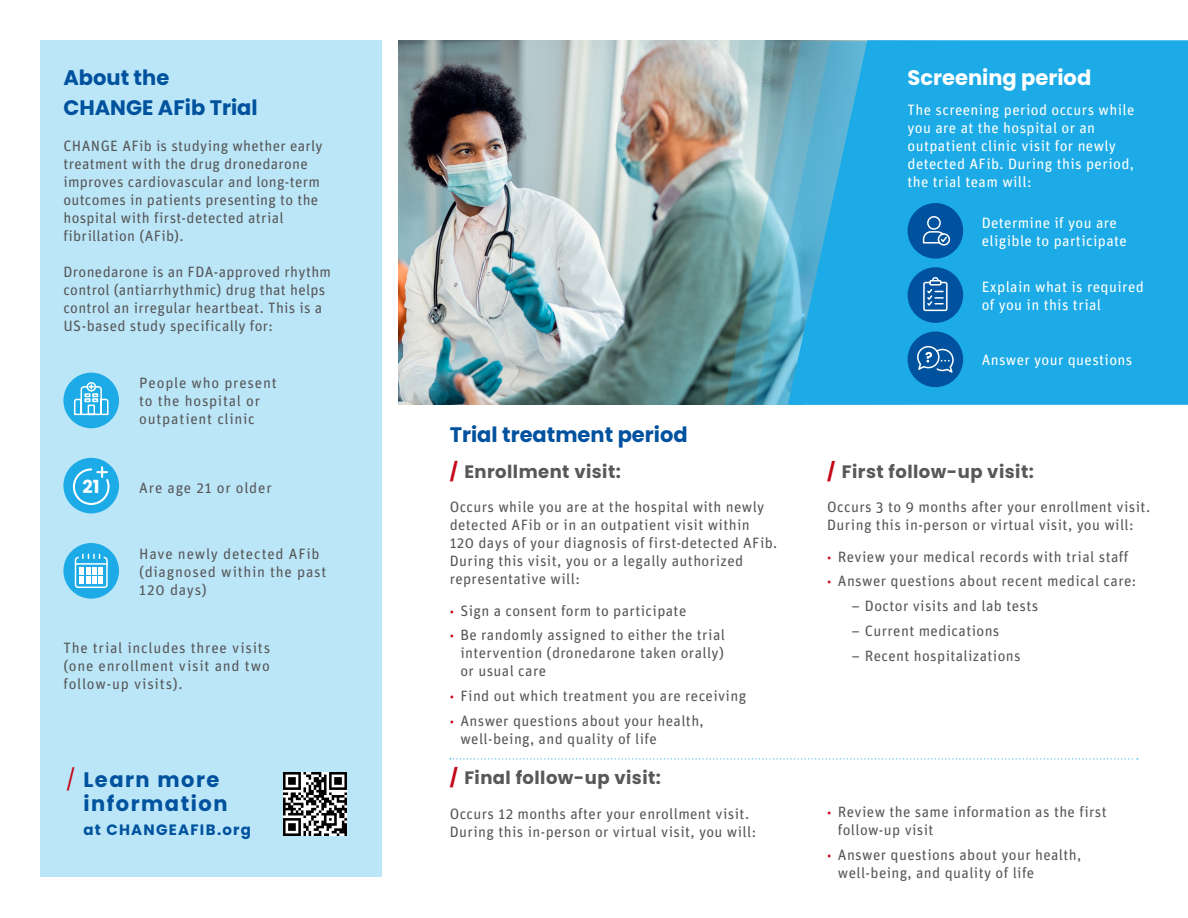
<style>
.page{position:relative;width:1188px;height:918px;background:#fff}
.page>*{position:absolute;margin:0;border:0;box-sizing:border-box;transform-origin:0 0}
.Caption_1{font:700 21px/30px "Poppins";color:#00529e}
.Caption_1-2{font:700 21px/24px "Poppins";letter-spacing:.075em;color:#00529e}
.t1{font:700 21px "Poppins";color:#fff}
.t2{font:700 18px "Poppins";letter-spacing:.025em;color:#57585a}
.t3{font:700 18px "Poppins";color:#fff}
.Caption_1-3{font:15px/18px "Unit Rounded Pro";letter-spacing:.025em;color:#57585a}
.t4{font:15px/18px "Unit Rounded Pro";letter-spacing:.025em;color:#fff}
.Caption_1-4{font:15px/18px "Unit Rounded Pro";letter-spacing:.05em;color:#57585a}
.Caption_1-5{font:700 15px "Poppins";letter-spacing:.08em;color:#00529e}
.s1{font-weight:400;color:#c4081a}
.s2{color:#c4081a}
.s3{font-size:12px;color:#c4081a}
</style>
<div class="page">
<img style="left:399px;top:40px;width:389px;height:365px">
<div style="left:40px;top:40px;width:342px;height:838px;background:#bbe6f7"></div>
<svg style="left:450px;top:758px;width:688px;height:1px"></svg>
<svg style="left:724px;top:41px;width:29px;height:364px;background:#89acac"></svg>
<svg style="left:753px;top:41px;width:35px;height:364px;background:#77b0bd"></svg>
<svg style="left:788px;top:40px;width:400px;height:365px;background:#23abe3"></svg>
<div style="left:908px;top:203px;width:55px;height:56px;background:#00529e;border-radius:50%"></div>
<svg style="left:922px;top:216px;width:29px;height:30px"></svg>
<div style="left:908px;top:267px;width:55px;height:56px;background:#00529e;border-radius:50%"></div>
<svg style="left:923px;top:276px;width:25px;height:36px"></svg>
<div style="left:908px;top:332px;width:55px;height:55px;background:#00529e;border-radius:50%"></div>
<svg style="left:917px;top:346px;width:37px;height:27px"></svg>
<div style="left:63px;top:458px;width:56px;height:55px;background:#1cabe6;border-radius:50%"></div>
<svg style="left:72px;top:465px;width:39px;height:41px"></svg>
<div style="left:63px;top:373px;width:56px;height:55px;background:#1cabe6;border-radius:50%"></div>
<svg style="left:74px;top:382px;width:35px;height:34px"></svg>
<div style="left:63px;top:543px;width:56px;height:56px;background:#1cabe6;border-radius:50%"></div>
<svg style="left:74px;top:553px;width:34px;height:35px"></svg>
<img style="left:284px;top:773px;width:63px;height:63px">
<p class="Caption_1" style="left:63px;top:63px;width:196px">About the<br>CHANGE AFib Trial</p>
<p class="Caption_1-3" style="left:63px;top:136px;width:261px">CHANGE AFib is studying whether early treatment with the drug dronedarone improves cardiovascular and long-term outcomes in patients presenting to the hospital with first-detected atrial fibrillation (AFib).</p>
<p class="Caption_1-3" style="left:63px;top:262px;width:269px">Dronedarone is an FDA-approved rhythm control (antiarrhythmic) drug that helps control an irregular heartbeat. This is a US-based study specifically for:</p>
<p class="t3" style="left:83px;top:476px;width:19px">21</p>
<p class="Caption_1-4" style="left:139px;top:373px;width:139px">People who present to the hospital or outpatient clinic</p>
<p class="Caption_1-4" style="left:139px;top:478px;width:134px">Are age 21 or older</p>
<p class="Caption_1-4" style="left:139px;top:544px;width:189px">Have newly detected AFib (diagnosed within the past<br>120 days)</p>
<p class="Caption_1-3" style="left:63px;top:638px;width:208px;text-align:justify">The trial includes three visits (one enrollment visit and two follow-up visits).</p>
<p class="Caption_1-2" style="left:83px;top:768px;width:146px;text-indent:-18px"><span class="s1">/</span> Learn more information</p>
<p class="Caption_1-5" style="left:83px;top:821px;width:169px">at CHANGEAFIB.org</p>
<p class="t1" style="left:908px;top:66px;width:185px">Screening period</p>
<p class="t4" style="left:908px;top:100px;width:228px">The screening period occurs while you are at the hospital or an outpatient clinic visit for newly detected AFib. During this period, the trial team will:</p>
<p class="t4" style="left:982px;top:213px;width:147px">Determine if you are eligible to participate</p>
<p class="t4" style="left:982px;top:277px;width:164px">Explain what is required of you in this trial</p>
<p class="Caption_1" style="left:450px;top:420px;width:240px">Trial treatment period</p>
<p class="t2" style="left:450px;top:461px;width:173px"><span class="s2">/</span> Enrollment visit:</p>
<p class="Caption_1-3" style="left:450px;top:497px;width:329px">Occurs while you are at the hospital with newly detected AFib or in an outpatient visit within 120 days of your diagnosis of first-detected AFib.<br>During this visit, you or a legally authorized representative will:</p>
<p class="Caption_1-3" style="left:450px;top:601px;width:238px"><span class="s3">•</span> Sign a consent form to participate</p>
<p class="Caption_1-3" style="left:460px;top:626px;width:266px;text-align:justify;text-indent:-11px"><span class="s3">•</span> Be randomly assigned to either the trial intervention (dronedarone taken orally) or usual care</p>
<p class="Caption_1-3" style="left:450px;top:686px;width:298px"><span class="s3">•</span> Find out which treatment you are receiving</p>
<p class="Caption_1-3" style="left:460px;top:711px;width:245px;text-indent:-11px"><span class="s3">•</span> Answer questions about your health, well-being, and quality of life</p>
<p class="t4" style="left:982px;top:350px;width:152px">Answer your questions</p>
<p class="t2" style="left:827px;top:461px;width:208px"><span class="s2">/</span> First follow-up visit:</p>
<p class="Caption_1-3" style="left:827px;top:497px;width:325px">Occurs 3 to 9 months after your enrollment visit.<br>During this in-person or virtual visit, you will:</p>
<p class="Caption_1-3" style="left:827px;top:547px;width:303px"><span class="s3">•</span> Review your medical records with trial staff</p>
<p class="Caption_1-3" style="left:827px;top:572px;width:311px"><span class="s3">•</span> Answer questions about recent medical care:</p>
<p class="Caption_1-3" style="left:851px;top:596px;width:188px">– Doctor visits and lab tests</p>
<p class="Caption_1-3" style="left:851px;top:621px;width:150px">– Current medications</p>
<p class="Caption_1-3" style="left:851px;top:646px;width:171px">– Recent hospitalizations</p>
<p class="t2" style="left:450px;top:768px;width:213px"><span class="s2">/</span> Final follow-up visit:</p>
<p class="Caption_1-3" style="left:450px;top:804px;width:308px">Occurs 12 months after your enrollment visit.<br>During this in-person or virtual visit, you will:</p>
<p class="Caption_1-3" style="left:838px;top:802px;width:270px;text-indent:-11px"><span class="s3">•</span> Review the same information as the first follow-up visit</p>
<p class="Caption_1-3" style="left:838px;top:845px;width:245px;text-indent:-11px"><span class="s3">•</span> Answer questions about your health, well-being, and quality of life</p>
</div>
